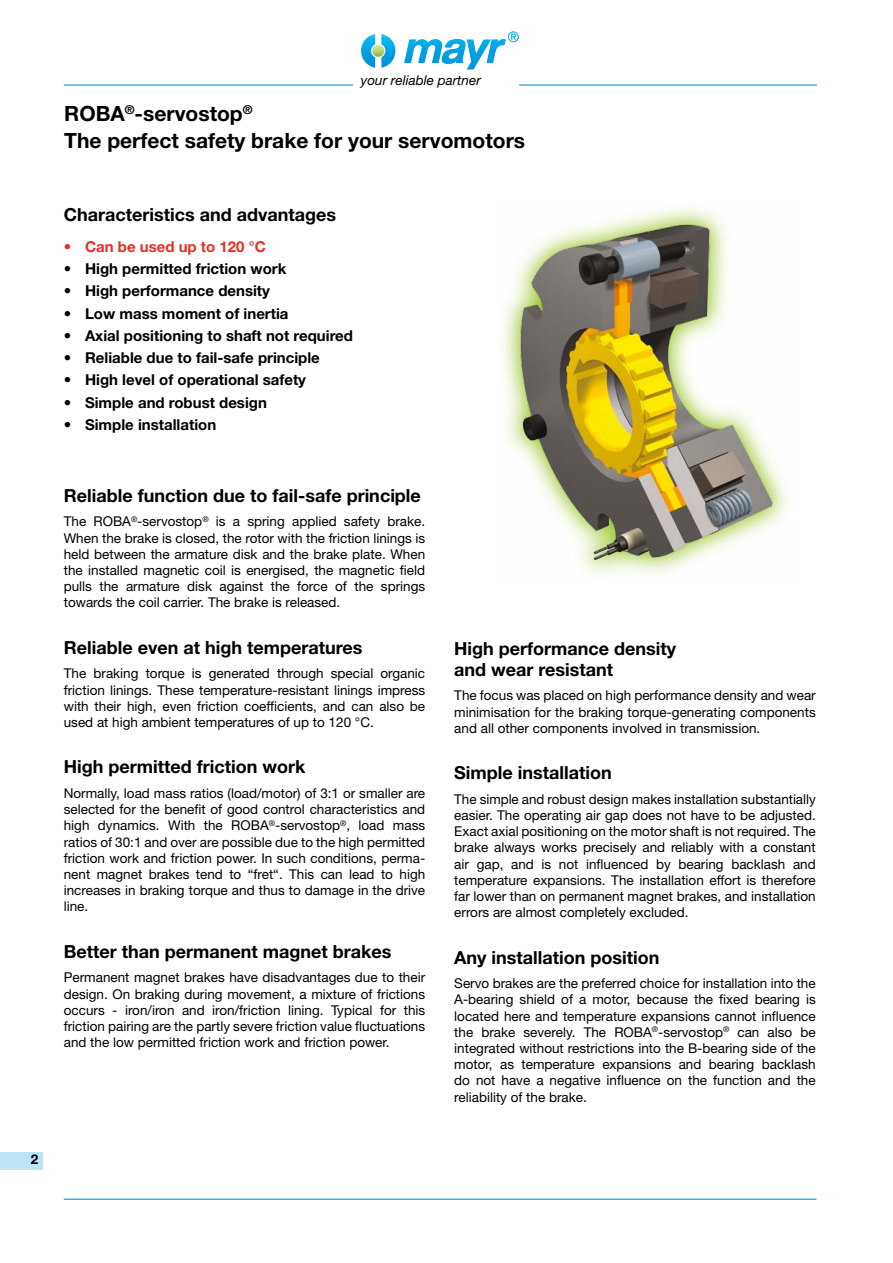
<style>
.page{position:relative;width:893px;height:1263px;background:#fff}
.page>*{position:absolute;margin:0;border:0;box-sizing:border-box;transform-origin:0 0}
.t1{font:700 21px/26.8px "Helvetica Neue LT Pro";color:#000}
.t2{font:700 18px/21px "Helvetica Neue LT Pro";color:#000}
.t3{font:700 15px "Helvetica Neue LT Pro";color:#000}
.t4{font:700 15px "Helvetica Neue LT Pro";color:#e62e25}
.t5{font:13.5px/16.2px "Helvetica Neue LT Pro";color:#000;text-align:justify}
.t6{font:italic 13.5px "Helvetica Neue LT Pro";color:#000}
.t7{font:700 13.5px "Helvetica Neue LT Pro";color:#000}
</style>
<div class="page">
<img style="left:502px;top:207px;width:286px;height:368px">
<div style="left:0;top:1152px;width:43px;height:17px;background:#bce4fa"></div>
<hr style="left:519px;top:84px;width:298px;height:2px;background:#0095db">
<hr style="left:64px;top:84px;width:289px;height:2px;background:#0095db">
<hr style="left:64px;top:1198px;width:752px;height:2px;background:#0095db">
<svg style="left:361px;top:34px;width:34px;height:34px"></svg>
<svg style="left:404px;top:32px;width:115px;height:37px"></svg>
<p class="t7" style="left:31px;top:1151px;width:9px">2</p>
<p class="t6" style="left:361px;top:72px;width:121px">your reliable partner</p>
<h1 class="t1" style="left:64px;top:100px;width:462px">ROBA<sup>®</sup>-servostop<sup>®<br></sup>The perfect safety brake for your servomotors</h1>
<h2 class="t2" style="left:64px;top:204px;width:274px">Characteristics and advantages</h2>
<p class="t4" style="left:64px;top:237px;width:204px">• Can be used up to 120 °C</p>
<p class="t3" style="left:64px;top:259px;width:224px">• High permitted friction work</p>
<p class="t3" style="left:64px;top:282px;width:208px">• High performance density</p>
<p class="t3" style="left:64px;top:304px;width:226px">• Low mass moment of inertia</p>
<p class="t3" style="left:64px;top:326px;width:291px">• Axial positioning to shaft not required</p>
<p class="t3" style="left:64px;top:348px;width:258px">• Reliable due to fail-safe principle</p>
<p class="t3" style="left:64px;top:371px;width:244px">• High level of operational safety</p>
<p class="t3" style="left:64px;top:393px;width:205px">• Simple and robust design</p>
<p class="t3" style="left:64px;top:415px;width:154px">• Simple installation</p>
<h2 class="t2" style="left:64px;top:484px;width:359px">Reliable function due to fail-safe principle</h2>
<p class="t5" style="left:64px;top:513px;width:363px">The ROBA<sup>®</sup>-servostop<sup>®</sup> is a spring applied safety brake.<br>When the brake is closed, the rotor with the friction linings is held between the armature disk and the brake plate. When the installed magnetic coil is energised, the magnetic field pulls the armature disk against the force of the springs towards the coil carrier. The brake is released.</p>
<h2 class="t2" style="left:64px;top:636px;width:300px">Reliable even at high temperatures</h2>
<p class="t5" style="left:64px;top:665px;width:363px">The braking torque is generated through special organic friction linings. These temperature-resistant linings impress with their high, even friction coefficients, and can also be used at high ambient temperatures of up to 120 °C.</p>
<h2 class="t2" style="left:64px;top:756px;width:243px">High permitted friction work</h2>
<p class="t5" style="left:64px;top:785px;width:363px">Normally, load mass ratios (load/motor) of 3:1 or smaller are selected for the benefit of good control characteristics and high dynamics. With the ROBA<sup>®</sup>-servostop<sup>®</sup>, load mass ratios of 30:1 and over are possible due to the high permitted friction work and friction power. In such conditions, perma&shy;nent magnet brakes tend to “fret“. This can lead to high increases in braking torque and thus to damage in the drive line.</p>
<h2 class="t2" style="left:64px;top:940px;width:329px">Better than permanent magnet brakes</h2>
<p class="t5" style="left:64px;top:969px;width:363px">Permanent magnet brakes have disadvantages due to their design. On braking during movement, a mixture of frictions occurs - iron/iron and iron/friction lining. Typical for this friction pairing are the partly severe friction value fluctuations and the low permitted friction work and friction power.</p>
<h2 class="t2" style="left:454px;top:637px;width:223px">High performance density and wear resistant</h2>
<p class="t5" style="left:454px;top:687px;width:363px">The focus was placed on high performance density and wear minimisation for the braking torque-generating components and all other components involved in transmission.</p>
<h2 class="t2" style="left:454px;top:762px;width:159px">Simple installation</h2>
<p class="t5" style="left:454px;top:791px;width:363px">The simple and robust design makes installation substantially easier. The operating air gap does not have to be adjusted.<br>Exact axial positioning on the motor shaft is not required. The brake always works precisely and reliably with a constant air gap, and is not influenced by bearing backlash and temperature expansions. The installation effort is therefore far lower than on permanent magnet brakes, and installation errors are almost completely excluded.</p>
<h2 class="t2" style="left:454px;top:946px;width:207px">Any installation position</h2>
<p class="t5" style="left:454px;top:975px;width:363px">Servo brakes are the preferred choice for installation into the A-bearing shield of a motor, because the fixed bearing is located here and temperature expansions cannot influence the brake severely. The ROBA<sup>®</sup>-servostop<sup>®</sup> can also be integrated without restrictions into the B-bearing side of the motor, as temperature expansions and bearing backlash do not have a negative influence on the function and the reliability of the brake.</p>
</div>
